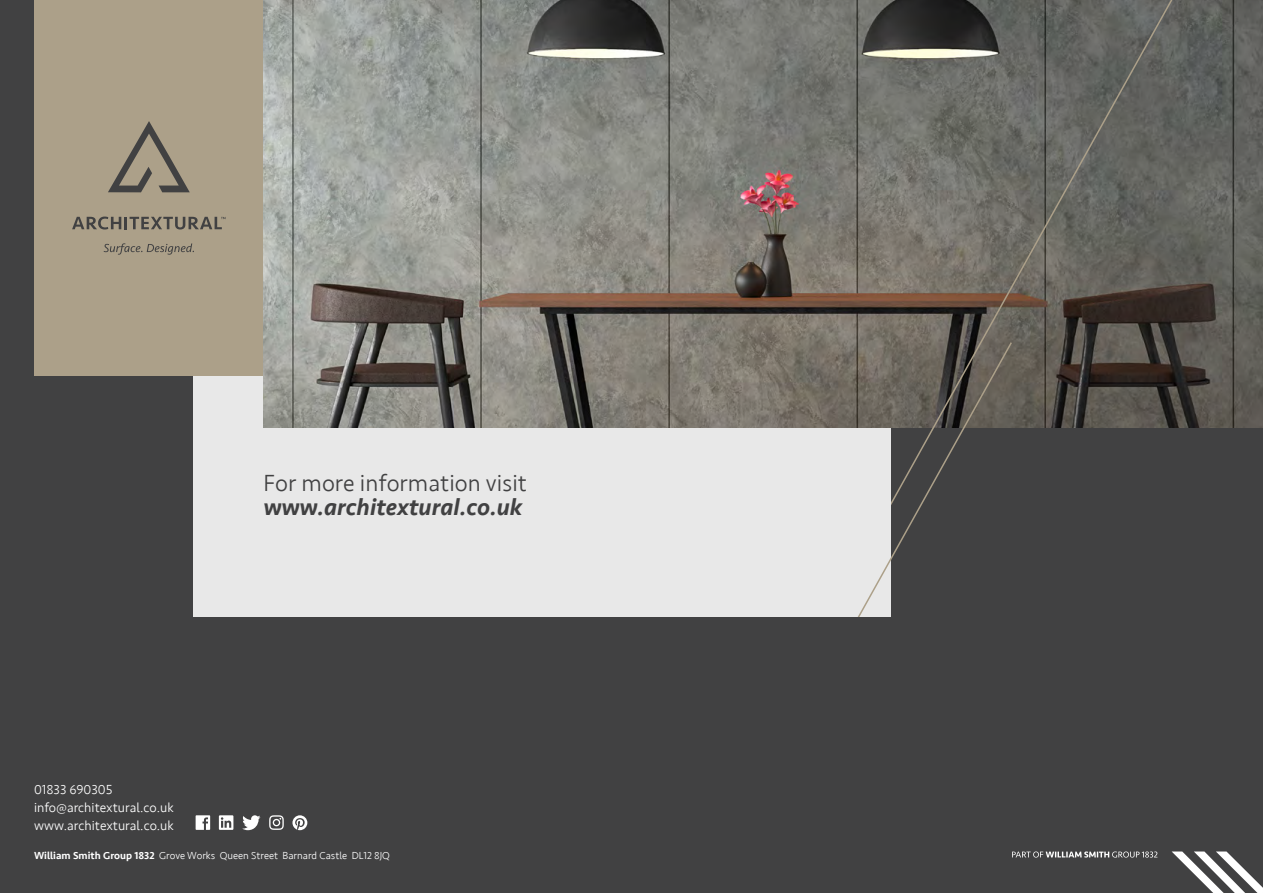
<style>
.page{position:relative;width:1263px;height:893px;background:#414142}
.page>*{position:absolute;margin:0;border:0;box-sizing:border-box;transform-origin:0 0}
.t1{font:300 24px "Seravek";color:#414142}
.t2{font:italic 500 24px "Seravek";color:#414142}
.t3{font:300 13.5px/18px "Seravek";color:#fff}
.t4{font:300 10.5px "Seravek";color:#fff}
.s1{font-weight:500}
</style>
<div class="page">
<svg style="left:1171px;top:851px;width:92px;height:42px"></svg>
<svg style="left:1012px;top:851px;width:145px;height:6px"></svg>
<svg style="left:196px;top:815px;width:14px;height:15px"></svg>
<svg style="left:219px;top:815px;width:14px;height:15px"></svg>
<svg style="left:269px;top:815px;width:15px;height:15px"></svg>
<svg style="left:292px;top:815px;width:15px;height:15px"></svg>
<svg style="left:242px;top:815px;width:18px;height:15px"></svg>
<div style="left:193px;top:135px;width:698px;height:482px;background:#e8e8e8"></div>
<div style="left:34px;top:0;width:260px;height:376px;background:#aca089"></div>
<img style="left:264px;top:0;width:999px;height:427px">
<svg style="left:807px;top:341px;width:110px;height:276px"></svg>
<svg style="left:891px;top:0;width:303px;height:513px"></svg>
<svg style="left:72px;top:217px;width:154px;height:12px"></svg>
<svg style="left:108px;top:121px;width:82px;height:71px"></svg>
<svg style="left:104px;top:243px;width:90px;height:12px"></svg>
<h1 class="t1" style="left:264px;top:469px;width:265px">For more information visit</h1>
<h1 class="t2" style="left:264px;top:492px;width:260px">www.architextural.co.uk</h1>
<p class="t3" style="left:34px;top:781px;width:141px">01833 690305 info@architextural.co.uk www.architextural.co.uk</p>
<p class="t4" style="left:34px;top:849px;width:357px"><span class="s1">William Smith Group 1832</span> Grove Works Queen Street Barnard Castle DL12 8JQ</p>
</div>
